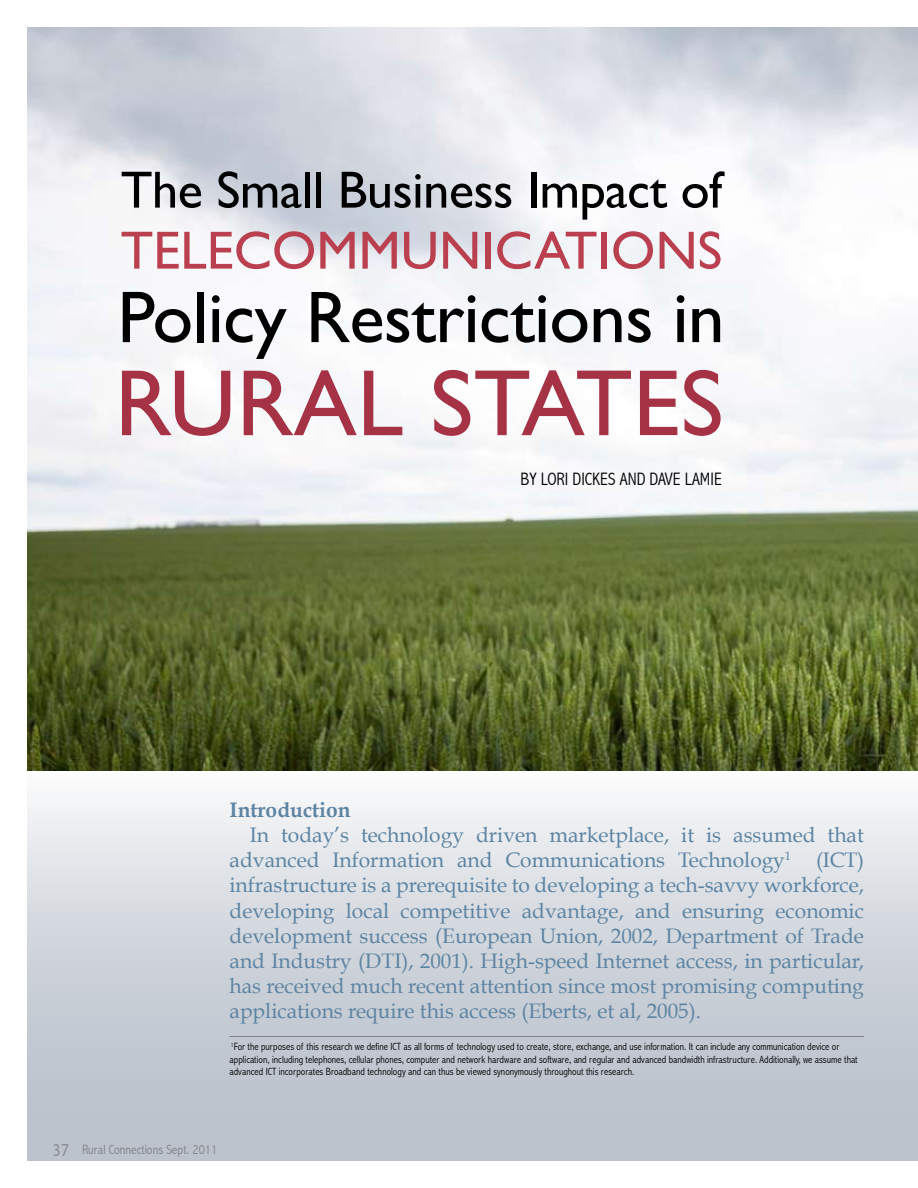
<style>
.page{position:relative;width:918px;height:1188px;background:#fff}
.page>*{position:absolute;margin:0;border:0;box-sizing:border-box;transform-origin:0 0}
.t1{font:94.5px "Gill Sans";letter-spacing:.005em;color:#a63245}
.t2{font:73.5px "Gill Sans";letter-spacing:-.01em;color:#000}
.t3{font:54px "Gill Sans";color:#ba404f}
.t4{font:52.5px "Gill Sans";letter-spacing:-.01em;color:#000}
.t5{font:21px/25.2px "Book Antiqua";color:#5d84a3;text-align:justify}
.t6{font:700 21px "Book Antiqua";color:#5d84a3}
.t7{font:300 condensed 18px "Abadi";color:#000}
.t8{font:300 condensed 13.5px "Abadi";color:#808285}
.t9{font:300 condensed 10.5px/12.6px "Abadi";color:#000}
.s1{font-size:18px}
</style>
<div class="page">
<div style="left:27px;top:770px;width:891px;height:391px;background:linear-gradient(to bottom,#f3f5f6,#b1b9c5)"></div>
<img style="left:27px;top:27px;width:891px;height:744px">
<hr style="left:230px;top:1036px;width:634px;height:1px;background:#808285">
<h3 class="t4" style="left:121px;top:159px;width:603px">The Small Business Impact of</h3>
<h3 class="t3" style="left:121px;top:219px;width:599px">Telecommunications</h3>
<h2 class="t2" style="left:118px;top:274px;width:609px">Policy Restrictions in</h2>
<h1 class="t1" style="left:115px;top:348px;width:604px">Rural Stat es</h1>
<p class="t7" style="left:521px;top:468px;width:203px">BY LORI DICKES AND DAVE LAMIE</p>
<p class="t6" style="left:230px;top:797px;width:123px">Introduction</p>
<p class="t5" style="left:230px;top:822px;width:636px;text-indent:20px">In today’s technology driven marketplace, it is assumed that advanced Information and Communications Technology<sup>1</sup> (ICT) infrastructure is a prerequisite to developing a tech-savvy workforce, developing local competitive advantage, and ensuring economic development success (European Union, 2002, Department of Trade and Industry (DTI), 2001). High-speed Internet access, in particular, has received much recent attention since most promising computing applications require this access (Eberts, et al, 2005).</p>
<p class="t9" style="left:229px;top:1040px;width:630px"><sup>1</sup>For the purposes of this research we define ICT as all forms of technology used to create, store, exchange, and use information. It can include any communication device or application, including telephones, cellular phones, computer and network hardware and software, and regular and advanced bandwidth infrastructure. Additionally, we assume that advanced ICT incorporates Broadband technology and can thus be viewed synonymously throughout this research.</p>
<p class="t8" style="left:52px;top:1141px;width:166px"><span class="s1">37</span> Rural Connections Sept. 2011</p>
</div>
